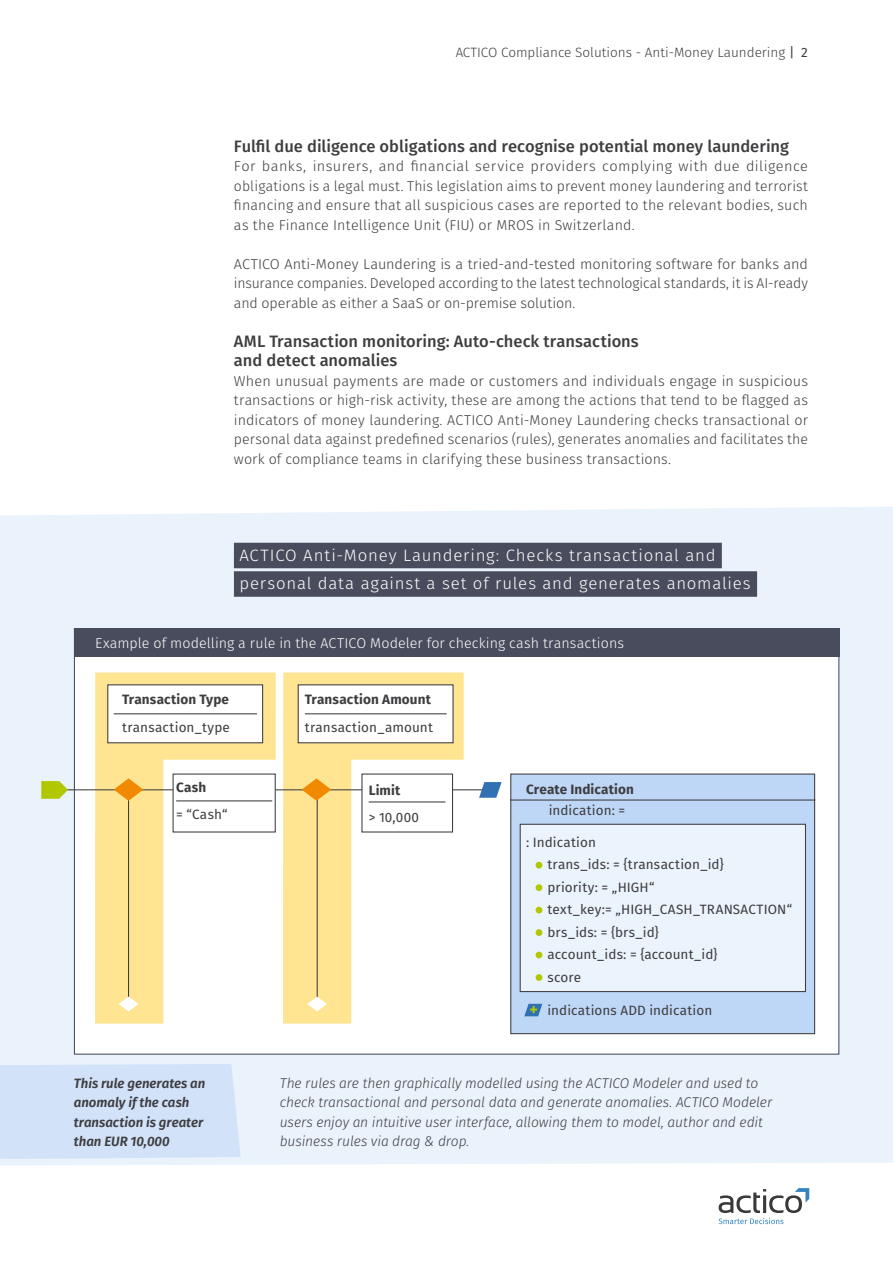
<style>
.page{position:relative;width:893px;height:1263px;background:#fff}
.page>*{position:absolute;margin:0;border:0;box-sizing:border-box;transform-origin:0 0}
.t1{font:500 16.5px/19.5px "Fira Sans";color:#3e3d40}
.t2{font:300 16.5px/28.5px "Fira Sans";letter-spacing:.045em;color:#fff}
.t3{font:300 14.25px/19.5px "Fira Sans";letter-spacing:.005em;color:#3e3d40;text-align:justify}
.t4{font:300 14.25px "Fira Sans";letter-spacing:.005em;color:#fff}
.t5{font:italic 300 14.1px/19.5px "Fira Sans";letter-spacing:-.005em;color:#3e3d40}
.t6{font:13.5px/22.5px "Fira Sans";letter-spacing:.005em;color:#3e3d40}
.t7{font:italic 600 13.5px/19.5px "Fira Sans";color:#3e3d40}
.t8{font:700 13.5px "Fira Sans";letter-spacing:.01em;color:#3e3d40}
.t9{font:300 13.5px "Fira Sans";color:#3e3d40}
.s1{font-weight:400}
</style>
<div class="page">
<svg style="left:719px;top:1188px;width:90px;height:36px"></svg>
<div style="left:0;top:507px;width:893px;height:658px;background:#eaf2fc"></div>
<div style="left:0;top:1064px;width:241px;height:96px;background:#d1e2f9"></div>
<div style="left:234px;top:543px;width:488px;height:25px;background:#494c5c"></div>
<div style="left:234px;top:571px;width:523px;height:26px;background:#494c5c"></div>
<div style="left:74px;top:628px;width:765px;height:427px;background:#fff;border:1px solid #494c5c"></div>
<div style="left:74px;top:628px;width:765px;height:29px;background:#494c5c"></div>
<svg style="left:283px;top:672px;width:181px;height:351px"></svg>
<svg style="left:95px;top:672px;width:181px;height:351px"></svg>
<hr style="left:128px;top:789px;width:1px;height:211px;background:#3e3d40">
<hr style="left:317px;top:789px;width:1px;height:211px;background:#3e3d40">
<div style="left:510px;top:773px;width:305px;height:261px;background:#bfd7f6;border:1px solid #3e3d40"></div>
<div style="left:520px;top:824px;width:286px;height:168px;background:#ebf3fc;border:1px solid #3e3d40"></div>
<hr style="left:60px;top:789px;width:425px;height:1px;background:#3e3d40">
<div style="left:107px;top:684px;width:156px;height:59px;background:#fff;border:1px solid #3e3d40"></div>
<div style="left:173px;top:773px;width:103px;height:59px;background:#fff"></div>
<div style="left:361px;top:773px;width:92px;height:59px;background:#fff"></div>
<div style="left:298px;top:684px;width:156px;height:59px;background:#fff;border:1px solid #3e3d40"></div>
<hr style="left:114px;top:713px;width:143px;height:1px;background:#3e3d40">
<hr style="left:176px;top:800px;width:96px;height:1px;background:#3e3d40">
<hr style="left:369px;top:801px;width:76px;height:1px;background:#3e3d40">
<hr style="left:305px;top:713px;width:142px;height:1px;background:#3e3d40">
<hr style="left:510px;top:799px;width:305px;height:1px;background:#3e3d40">
<svg style="left:114px;top:778px;width:29px;height:23px"></svg>
<svg style="left:302px;top:778px;width:29px;height:23px"></svg>
<svg style="left:307px;top:996px;width:20px;height:15px"></svg>
<svg style="left:119px;top:996px;width:19px;height:15px"></svg>
<svg style="left:41px;top:781px;width:27px;height:18px"></svg>
<svg style="left:479px;top:782px;width:23px;height:16px"></svg>
<svg style="left:524px;top:1004px;width:18px;height:12px"></svg>
<svg style="left:536px;top:862px;width:6px;height:6px"></svg>
<div style="left:536px;top:884px;width:6px;height:7px;background:#b1c800;border-radius:50%"></div>
<svg style="left:536px;top:907px;width:6px;height:6px"></svg>
<div style="left:536px;top:929px;width:6px;height:7px;background:#b1c800;border-radius:50%"></div>
<svg style="left:536px;top:952px;width:6px;height:6px"></svg>
<div style="left:536px;top:974px;width:6px;height:7px;background:#b1c800;border-radius:50%"></div>
<p class="t9" style="left:456px;top:43px;width:354px">ACTICO Compliance Solutions - Anti-Money Laundering <span class="s1">| 2</span></p>
<p class="t1" style="left:234px;top:135px;width:557px">Fulfil due diligence obligations and recognise potential money laundering</p>
<p class="t3" style="left:234px;top:156px;width:576px">For banks, insurers, and financial service providers complying with due diligence obligations is a legal must. This legislation aims to prevent money laundering and terrorist financing and ensure that all suspicious cases are reported to the relevant bodies, such as the Finance Intelligence Unit (FIU) or MROS in Switzerland.</p>
<p class="t3" style="left:234px;top:254px;width:576px">ACTICO Anti-Money Laundering is a tried-and-tested monitoring software for banks and insurance companies. Developed according to the latest technological standards, it is AI-ready and operable as either a SaaS or on-premise solution.</p>
<p class="t1" style="left:234px;top:330px;width:406px">AML Transaction monitoring: Auto-check transactions and detect anomalies</p>
<p class="t3" style="left:234px;top:371px;width:576px">When unusual payments are made or customers and individuals engage in suspicious transactions or high-risk activity, these are among the actions that tend to be flagged as indicators of money laundering. ACTICO Anti-Money Laundering checks transactional or personal data against predefined scenarios (rules), generates anomalies and facilitates the work of compliance teams in clarifying these business transactions.</p>
<p class="t2" style="left:239px;top:540px;width:513px">ACTICO Anti-Money Laundering: Checks transactional and personal data against a set of rules and generates anomalies</p>
<p class="t4" style="left:95px;top:633px;width:530px">Example of modelling a rule in the ACTICO Modeler for checking cash transactions</p>
<p class="t8" style="left:122px;top:688px;width:108px">Transaction Type</p>
<p class="t6" style="left:122px;top:716px;width:109px">transaction_type</p>
<p class="t8" style="left:176px;top:776px;width:32px">Cash</p>
<p class="t6" style="left:176px;top:803px;width:53px">= “Cash“</p>
<p class="t7" style="left:74px;top:1072px;width:133px">This rule generates an anomaly if the cash transaction is greater than EUR 10,000</p>
<p class="t8" style="left:305px;top:688px;width:128px">Transaction Amount</p>
<p class="t6" style="left:305px;top:716px;width:129px">transaction_amount</p>
<p class="t8" style="left:369px;top:779px;width:33px">Limit</p>
<p class="t6" style="left:369px;top:805px;width:52px">&gt; 10,000</p>
<p class="t8" style="left:526px;top:778px;width:109px">Create Indication</p>
<p class="t6" style="left:549px;top:799px;width:78px">indication: =</p>
<p class="t6" style="left:547px;top:830px;width:246px;text-indent:-21px">: Indication<br>trans_ids: = {transaction_id}<br>priority: = „HIGH“<br>text_key:= „HIGH_CASH_TRANSACTION“ brs_ids: = {brs_id}<br>account_ids: = {account_id}<br>score</p>
<p class="t6" style="left:547px;top:998px;width:166px">indications ADD indication</p>
<p class="t5" style="left:280px;top:1073px;width:494px">The rules are then graphically modelled using the ACTICO Modeler and used to check transactional and personal data and generate anomalies. ACTICO Modeler users enjoy an intuitive user interface, allowing them to model, author and edit business rules via drag &amp; drop.</p>
</div>
